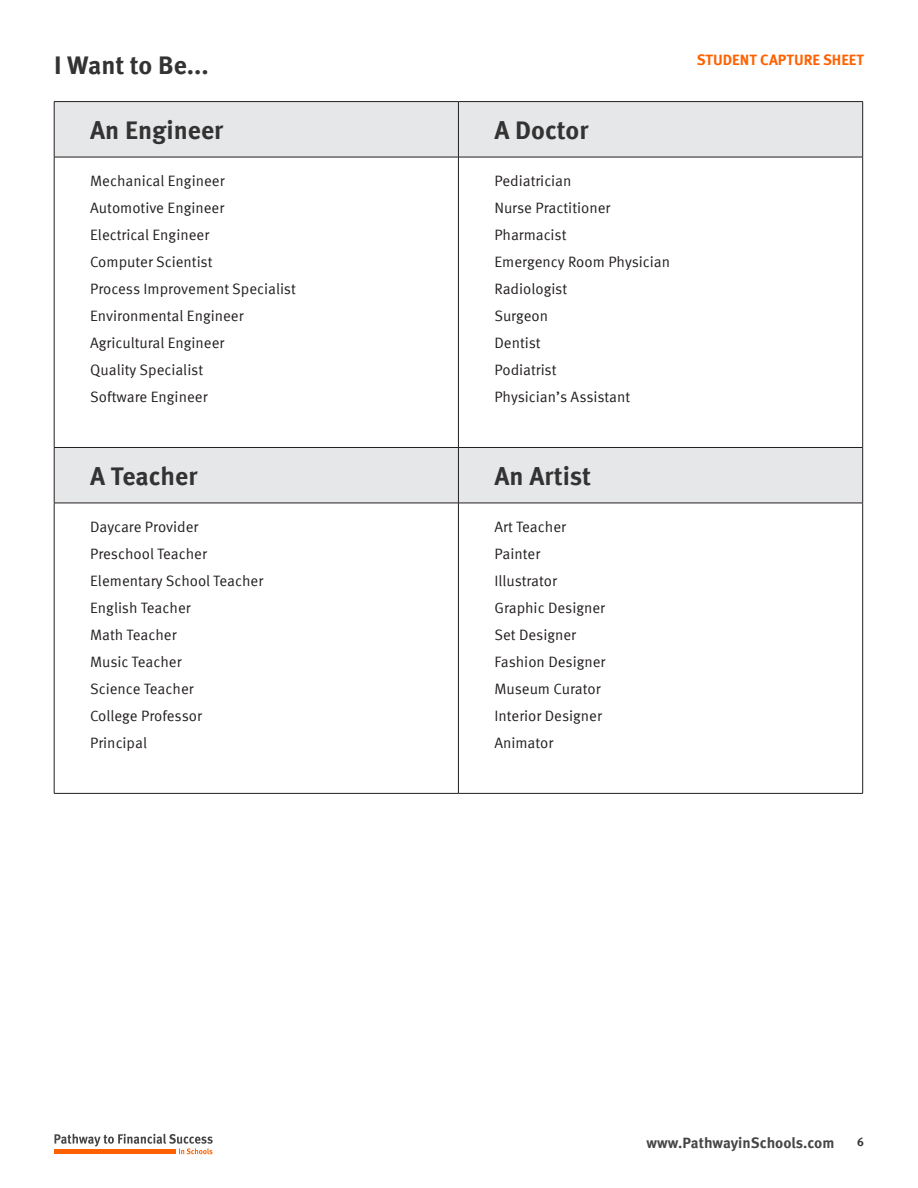
<style>
.page{position:relative;width:918px;height:1188px;background:#fff}
.page>*{position:absolute;margin:0;border:0;box-sizing:border-box;transform-origin:0 0}
.Subhead_1{font:700 25.5px "Meta Offc";color:#343333}
.Body{font:15px "Meta Offc Norm";color:#231f20}
.t1{font:700 15px "Meta Offc";color:#454545}
.t2{font:700 15px "Meta Offc";color:#ff6100}
.t3{font:700 12px "Meta Offc";color:#343333}
</style>
<div class="page">
<svg style="left:55px;top:1134px;width:158px;height:20px"></svg>
<hr style="left:54px;top:1150px;width:122px;height:4px;background:#ff6100">
<svg style="left:55px;top:102px;width:807px;height:401px"></svg>
<hr style="left:54px;top:101px;width:404px;height:1px;background:#231f20">
<hr style="left:54px;top:102px;width:1px;height:55px;background:#231f20">
<hr style="left:458px;top:101px;width:405px;height:1px;background:#231f20">
<hr style="left:458px;top:102px;width:1px;height:55px;background:#231f20">
<hr style="left:862px;top:102px;width:1px;height:55px;background:#231f20">
<hr style="left:54px;top:157px;width:404px;height:1px;background:#231f20">
<hr style="left:54px;top:157px;width:1px;height:290px;background:#231f20">
<hr style="left:458px;top:157px;width:405px;height:1px;background:#231f20">
<hr style="left:458px;top:157px;width:1px;height:290px;background:#231f20">
<hr style="left:862px;top:157px;width:1px;height:290px;background:#231f20">
<hr style="left:54px;top:447px;width:404px;height:1px;background:#231f20">
<hr style="left:54px;top:448px;width:1px;height:55px;background:#231f20">
<hr style="left:458px;top:447px;width:405px;height:1px;background:#231f20">
<hr style="left:458px;top:448px;width:1px;height:55px;background:#231f20">
<hr style="left:862px;top:448px;width:1px;height:55px;background:#231f20">
<hr style="left:54px;top:503px;width:404px;height:1px;background:#231f20">
<hr style="left:54px;top:503px;width:1px;height:290px;background:#231f20">
<hr style="left:458px;top:503px;width:405px;height:1px;background:#231f20">
<hr style="left:458px;top:503px;width:1px;height:290px;background:#231f20">
<hr style="left:862px;top:503px;width:1px;height:290px;background:#231f20">
<hr style="left:54px;top:793px;width:404px;height:1px;background:#231f20">
<hr style="left:458px;top:793px;width:405px;height:1px;background:#231f20">
<p class="Subhead_1" style="left:54px;top:50px;width:156px">I Want to Be...</p>
<p class="Subhead_1" style="left:90px;top:115px;width:135px">An Engineer</p>
<p class="Subhead_1" style="left:494px;top:115px;width:96px">A Doctor</p>
<p class="Body" style="left:90px;top:173px;width:136px">Mechanical Engineer</p>
<p class="Body" style="left:90px;top:200px;width:136px">Automotive Engineer</p>
<p class="Body" style="left:90px;top:227px;width:121px">Electrical Engineer</p>
<p class="Body" style="left:90px;top:254px;width:124px">Computer Scientist</p>
<p class="Body" style="left:90px;top:281px;width:207px">Process Improvement Specialist</p>
<p class="Body" style="left:90px;top:308px;width:155px">Environmental Engineer</p>
<p class="Body" style="left:90px;top:335px;width:136px">Agricultural Engineer</p>
<p class="Body" style="left:90px;top:362px;width:115px">Quality Specialist</p>
<p class="Body" style="left:90px;top:389px;width:119px">Software Engineer</p>
<p class="Body" style="left:494px;top:173px;width:79px">Pediatrician</p>
<p class="Body" style="left:494px;top:200px;width:118px">Nurse Practitioner</p>
<p class="Body" style="left:494px;top:227px;width:74px">Pharmacist</p>
<p class="Body" style="left:494px;top:254px;width:177px">Emergency Room Physician</p>
<p class="Body" style="left:494px;top:281px;width:74px">Radiologist</p>
<p class="Body" style="left:494px;top:308px;width:55px">Surgeon</p>
<p class="Body" style="left:494px;top:335px;width:48px">Dentist</p>
<p class="Body" style="left:494px;top:362px;width:64px">Podiatrist</p>
<p class="Body" style="left:494px;top:389px;width:137px">Physician’s Assistant</p>
<p class="Subhead_1" style="left:90px;top:461px;width:109px">A Teacher</p>
<p class="Subhead_1" style="left:494px;top:461px;width:98px">An Artist</p>
<p class="Body" style="left:90px;top:519px;width:110px">Daycare Provider</p>
<p class="Body" style="left:90px;top:546px;width:118px">Preschool Teacher</p>
<p class="Body" style="left:90px;top:573px;width:175px">Elementary School Teacher</p>
<p class="Body" style="left:90px;top:600px;width:102px">English Teacher</p>
<p class="Body" style="left:90px;top:627px;width:88px">Math Teacher</p>
<p class="Body" style="left:90px;top:654px;width:93px">Music Teacher</p>
<p class="Body" style="left:90px;top:681px;width:105px">Science Teacher</p>
<p class="Body" style="left:90px;top:708px;width:113px">College Professor</p>
<p class="Body" style="left:90px;top:735px;width:58px">Principal</p>
<p class="Body" style="left:494px;top:519px;width:73px">Art Teacher</p>
<p class="Body" style="left:494px;top:546px;width:47px">Painter</p>
<p class="Body" style="left:494px;top:573px;width:64px">Illustrator</p>
<p class="Body" style="left:494px;top:600px;width:112px">Graphic Designer</p>
<p class="Body" style="left:494px;top:627px;width:83px">Set Designer</p>
<p class="Body" style="left:494px;top:654px;width:113px">Fashion Designer</p>
<p class="Body" style="left:494px;top:681px;width:108px">Museum Curator</p>
<p class="Body" style="left:494px;top:708px;width:109px">Interior Designer</p>
<p class="Body" style="left:494px;top:735px;width:60px">Animator</p>
<p class="t2" style="left:697px;top:51px;width:169px">STUDENT CAPTURE SHEET</p>
<p class="t1" style="left:647px;top:1133px;width:189px">www.PathwayinSchools.com</p>
<p class="t3" style="left:857px;top:1135px;width:8px">6</p>
</div>
